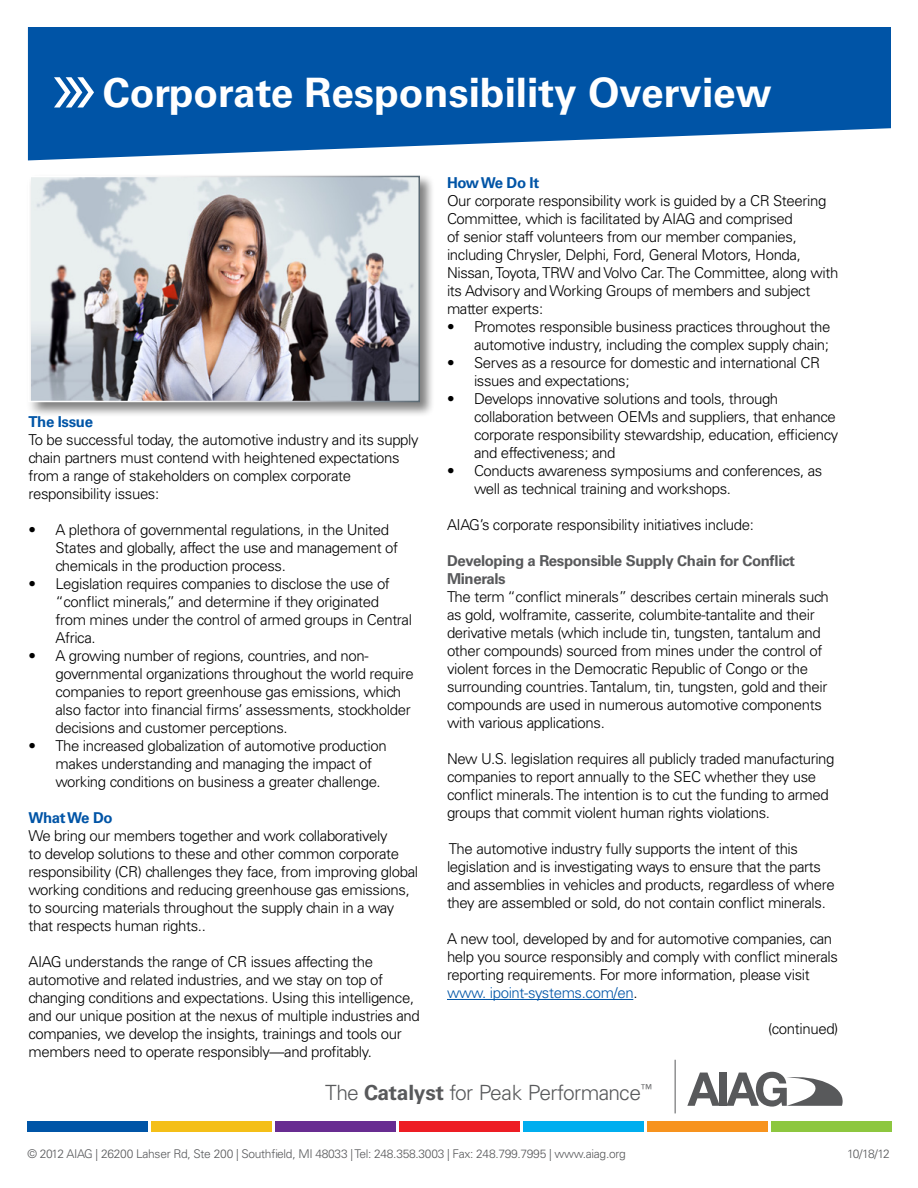
<style>
.page{position:relative;width:918px;height:1188px;background:#fff}
.page>*{position:absolute;margin:0;border:0;box-sizing:border-box;transform-origin:0 0}
.t1{font:700 40.5px "Univers LT Std";color:#fff}
.t2{font:300 21px "Univers LT Std";letter-spacing:-.03em;color:#58595b}
.t3{font:300 15px/18px "Univers LT Std";letter-spacing:-.025em;color:#000}
.t4{font:700 15px/18px "Univers LT Std";letter-spacing:-.025em;color:#58595b}
.t5{font:700 15px "Univers LT Std";letter-spacing:-.025em;color:#0054a6}
.t6{font:700 15px "Univers LT Std";letter-spacing:-.025em;color:#0055a7}
.t7{font:300 12px "Univers LT Std";letter-spacing:-.025em;color:#58595b}
.s1{color:#0055a7}
.s2{font-weight:700}
</style>
<div class="page">
<hr style="left:447px;top:999px;width:186px;height:1px;background:#0055a7">
<svg style="left:28px;top:27px;width:863px;height:133px;background:#1e68b0"></svg>
<svg style="left:54px;top:77px;width:40px;height:30px"></svg>
<div style="left:27px;top:1121px;width:121px;height:11px;background:#0055a7"></div>
<div style="left:151px;top:1121px;width:121px;height:11px;background:#f4bf18"></div>
<div style="left:275px;top:1121px;width:121px;height:11px;background:#682c91"></div>
<div style="left:399px;top:1121px;width:121px;height:11px;background:#ed1d24"></div>
<div style="left:523px;top:1121px;width:121px;height:11px;background:#00aeef"></div>
<div style="left:647px;top:1121px;width:120px;height:11px;background:#f7931e"></div>
<div style="left:771px;top:1121px;width:120px;height:11px;background:#8dc73f"></div>
<svg style="left:687px;top:1073px;width:32px;height:33px"></svg>
<div style="left:719px;top:1073px;width:8px;height:33px;background:#58595b"></div>
<svg style="left:726px;top:1072px;width:117px;height:35px"></svg>
<hr style="left:675px;top:1060px;width:1px;height:53px;background:#58595b">
<div style="left:26px;top:174px;width:409px;height:244px;background:#000;opacity:.5"></div>
<img style="left:32px;top:179px;width:385px;height:220px">
<div style="left:28px;top:176px;width:392px;height:226px;border:2px solid #fff"></div>
<h1 class="t1" style="left:103px;top:69px;width:670px">Corporate Responsibility Overview</h1>
<p class="t6" style="left:28px;top:413px;width:66px">The Issue</p>
<p class="t3" style="left:28px;top:430px;width:392px">To be successful today, the automotive industry and its supply chain partners must contend with heightened expectations from a range of stakeholders on complex corporate responsibility issues:</p>
<p class="t3" style="left:56px;top:520px;width:344px;text-indent:-27px">• A plethora of governmental regulations, in the United<br>States and globally, affect the use and management of chemicals in the production process.</p>
<p class="t3" style="left:56px;top:574px;width:358px;text-indent:-27px">• Legislation requires companies to disclose the use of “conflict minerals,” and determine if they originated from mines under the control of armed groups in Central Africa.</p>
<p class="t3" style="left:56px;top:646px;width:360px;text-indent:-27px">• A growing number of regions, countries, and non&shy;governmental organizations throughout the world require companies to report greenhouse gas emissions, which also factor into financial firms’ assessments, stockholder decisions and customer perceptions.</p>
<p class="t3" style="left:56px;top:736px;width:333px;text-indent:-27px">• The increased globalization of automotive production makes understanding and managing the impact of working conditions on business a greater challenge.</p>
<p class="t5" style="left:28px;top:809px;width:86px">What We Do</p>
<p class="t3" style="left:28px;top:826px;width:391px">We bring our members together and work collaboratively<br>to develop solutions to these and other common corporate responsibility (CR) challenges they face, from improving global working conditions and reducing greenhouse gas emissions, to sourcing materials throughout the supply chain in a way that respects human rights..</p>
<p class="t3" style="left:28px;top:952px;width:393px">AIAG understands the range of CR issues affecting the automotive and related industries, and we stay on top of changing conditions and expectations. Using this intelligence, and our unique position at the nexus of multiple industries and companies, we develop the insights, trainings and tools our members need to operate responsibly—and profitably.</p>
<p class="t5" style="left:447px;top:174px;width:94px">How We Do It</p>
<p class="t3" style="left:447px;top:192px;width:393px">Our corporate responsibility work is guided by a CR Steering Committee, which is facilitated by AIAG and comprised<br>of senior staff volunteers from our member companies, including Chrysler, Delphi, Ford, General Motors, Honda, Nissan, Toyota, TRW and Volvo Car. The Committee, along with its Advisory and Working Groups of members and subject matter experts:</p>
<p class="t3" style="left:447px;top:318px;width:385px;text-align:right">• Promotes responsible business practices throughout the automotive industry, including the complex supply chain;</p>
<p class="t3" style="left:474px;top:354px;width:348px;text-indent:-27px">• Serves as a resource for domestic and international CR issues and expectations;</p>
<p class="t3" style="left:474px;top:390px;width:366px;text-indent:-27px">• Develops innovative solutions and tools, through collaboration between OEMs and suppliers, that enhance corporate responsibility stewardship, education, efficiency and effectiveness; and</p>
<p class="t3" style="left:474px;top:462px;width:350px;text-indent:-27px">• Conducts awareness symposiums and conferences, as well as technical training and workshops.</p>
<p class="t3" style="left:447px;top:516px;width:309px">AIAG’s corporate responsibility initiatives include:</p>
<p class="t4" style="left:447px;top:552px;width:350px">Developing a Responsible Supply Chain for Conflict<br>Minerals</p>
<p class="t3" style="left:447px;top:588px;width:383px">The term “conflict minerals” describes certain minerals such as gold, wolframite, casserite, columbite-tantalite and their derivative metals (which include tin, tungsten, tantalum and other compounds) sourced from mines under the control of violent forces in the Democratic Republic of Congo or the surrounding countries. Tantalum, tin, tungsten, gold and their compounds are used in numerous automotive components with various applications.</p>
<p class="t3" style="left:447px;top:750px;width:389px">New U.S. legislation requires all publicly traded manufacturing companies to report annually to the SEC whether they use conflict minerals. The intention is to cut the funding to armed groups that commit violent human rights violations.</p>
<p class="t3" style="left:447px;top:840px;width:389px">The automotive industry fully supports the intent of this legislation and is investigating ways to ensure that the parts and assemblies in vehicles and products, regardless of where they are assembled or sold, do not contain conflict minerals.</p>
<p class="t3" style="left:447px;top:930px;width:393px">A new tool, developed by and for automotive companies, can help you source responsibly and comply with conflict minerals reporting requirements. For more information, please visit <span class="s1">www. ipoint-systems.com/en</span>.</p>
<p class="t3" style="left:768px;top:1020px;width:72px">(continued)</p>
<h2 class="t2" style="left:325px;top:1079px;width:328px">The <span class="s2">Catalyst</span> for Peak Performance<sup>™</sup></h2>
<p class="t7" style="left:27px;top:1147px;width:600px">© 2012 AIAG | 26200 Lahser Rd, Ste 200 | Southfield, MI 48033 | Tel: 248.358.3003 | Fax: 248.799.7995 | www.aiag.org</p>
<p class="t7" style="left:847px;top:1147px;width:44px">10/18/12</p>
</div>
